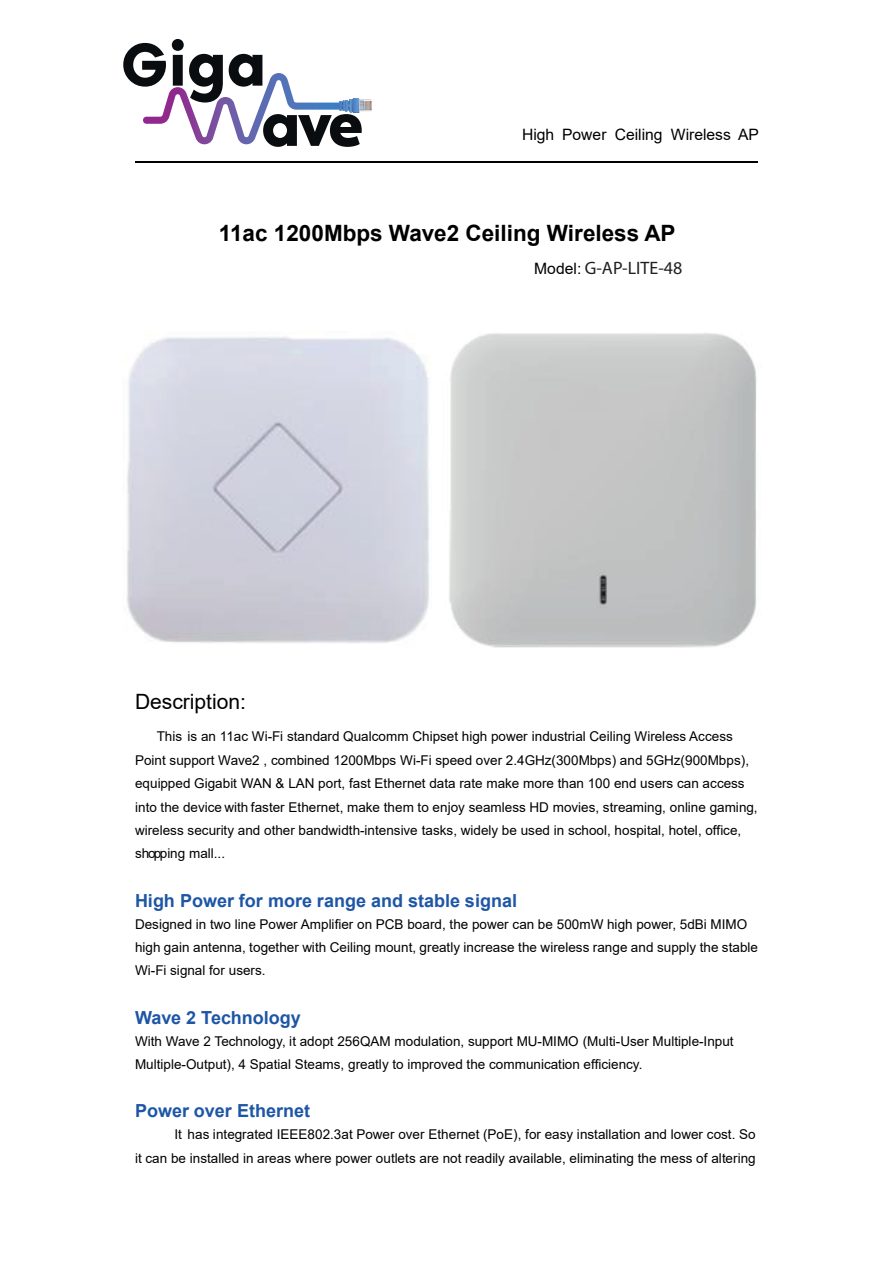
<style>
.page{position:relative;width:893px;height:1263px;background:#fff}
.page>*{position:absolute;margin:0;border:0;box-sizing:border-box;transform-origin:0 0}
.t1{font:700 22.5px "Arial";letter-spacing:-.005em;color:#000001}
.t2{font:21.15px "Arial";color:#000001}
.t3{font:700 18px "Arial";color:#1e56a6}
.t4{font:18px "Myriad Pro";color:#231f20}
.t5{font:15.6px "Arial";color:#000001}
.t6{font:13.5px/23.4px "Arial";letter-spacing:.005em;color:#000001}
</style>
<div class="page">
<hr style="left:135px;top:162px;width:623px;height:1px;background:#000001">
<img style="left:126px;top:337px;width:303px;height:306px">
<img style="left:449px;top:333px;width:308px;height:315px">
<svg style="left:123px;top:39px;width:249px;height:108px"></svg>
<p class="t5" style="left:522px;top:124px;width:238px">High Power Ceiling Wireless AP</p>
<h1 class="t1" style="left:219px;top:218px;width:458px">11ac 1200Mbps Wave2 Ceiling Wireless AP</h1>
<p class="t5" style="left:534px;top:258px;width:49px">Model:</p>
<h3 class="t4" style="left:585px;top:258px;width:99px">G-AP-LITE-48</h3>
<h2 class="t2" style="left:135px;top:687px;width:112px">Description:</h2>
<p class="t6" style="left:135px;top:725px;width:624px;text-indent:22px">This is an 11ac Wi-Fi standard Qualcomm Chipset high power industrial Ceiling Wireless Access Point support Wave2 , combined 1200Mbps Wi-Fi speed over 2.4GHz(300Mbps) and 5GHz(900Mbps), equipped Gigabit WAN &amp; LAN port, fast Ethernet data rate make more than 100 end users can access into the device with faster Ethernet, make them to enjoy seamless HD movies, streaming, online gaming, wireless security and other bandwidth-intensive tasks, widely be used in school, hospital, hotel, office, shopping mall...</p>
<h3 class="t3" style="left:135px;top:888px;width:384px">High Power for more range and stable signal</h3>
<p class="t6" style="left:135px;top:912px;width:625px">Designed in two line Power Amplifier on PCB board, the power can be 500mW high power, 5dBi MIMO high gain antenna, together with Ceiling mount, greatly increase the wireless range and supply the stable<br>Wi-Fi signal for users.</p>
<h3 class="t3" style="left:135px;top:1005px;width:167px">Wave 2 Technology</h3>
<p class="t6" style="left:135px;top:1029px;width:600px">With Wave 2 Technology, it adopt 256QAM modulation, support MU-MIMO (Multi-User Multiple-Input<br>Multiple-Output), 4 Spatial Steams, greatly to improved the communication efficiency.</p>
<h3 class="t3" style="left:135px;top:1098px;width:177px">Power over Ethernet</h3>
<p class="t6" style="left:135px;top:1123px;width:622px;text-align:right">It has integrated IEEE802.3at Power over Ethernet (PoE), for easy installation and lower cost. So<br>it can be installed in areas where power outlets are not readily available, eliminating the mess of altering</p>
</div>
